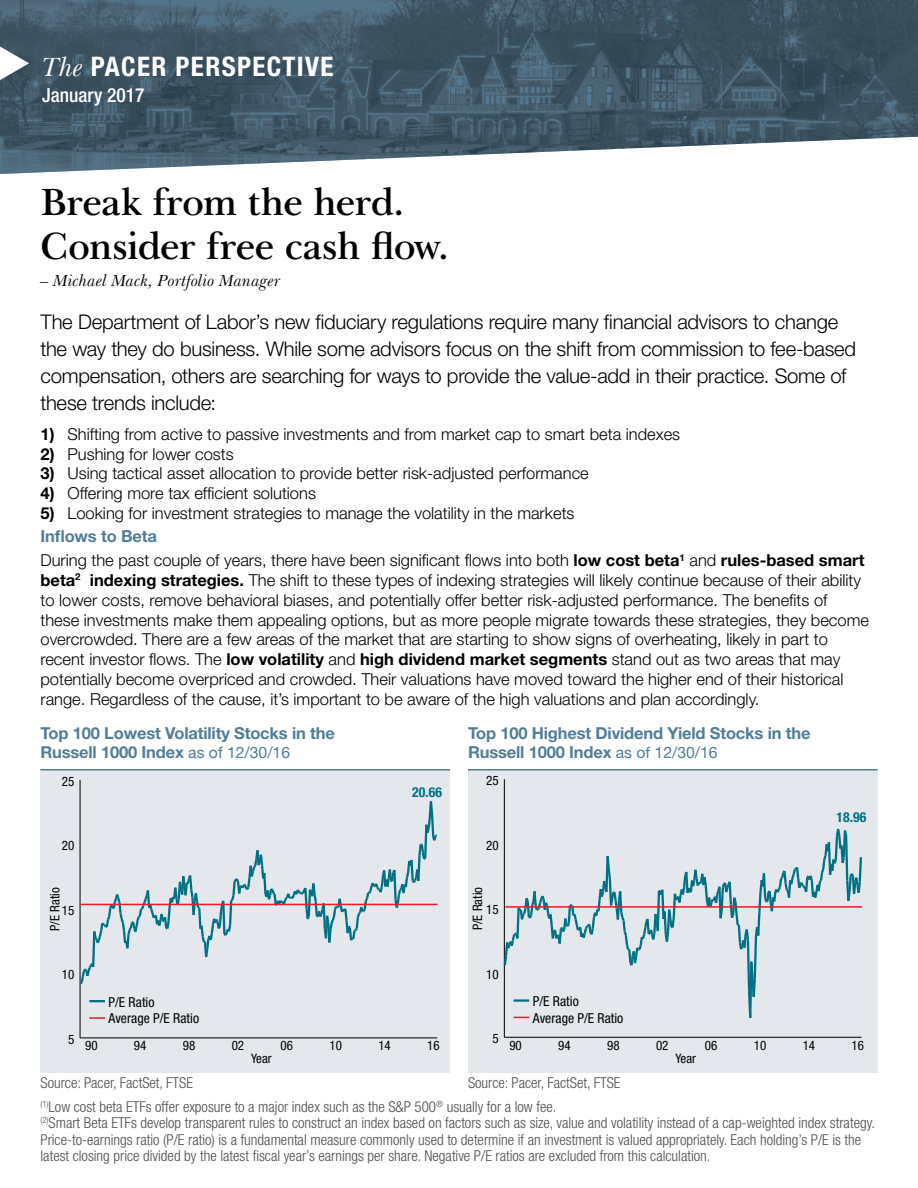
<style>
.page{position:relative;width:918px;height:1188px;background:#fff}
.page>*{position:absolute;margin:0;border:0;box-sizing:border-box;transform-origin:0 0}
.t1{font:600 39px/43.5px "New Baskerville IT Cby BT";letter-spacing:-.015em;color:#000}
.t2{font:700 condensed 27px "Helvetica Neue";letter-spacing:.05em;color:#fff}
.t3{font:300 20.25px/27px "Helvetica Neue";letter-spacing:-.01em;color:#000}
.t4{font:500 condensed 19.5px "Helvetica Neue";color:#fff}
.t5{font:300 16.5px/19.8px "Helvetica Neue";color:#000}
.t6{font:700 16.5px/19.8px "Helvetica Neue";letter-spacing:-.01em;color:#527d97}
.t7{font:italic 16.5px "New Baskerville IT Cby BT";letter-spacing:.005em;color:#000}
.t8{font:300 condensed 15px/16.5px "Helvetica Neue";color:#4d4d4f}
.t9{font:condensed 13.8px/16.5px "Helvetica Neue";color:#000}
.t10{font:700 condensed 13.8px "Helvetica Neue";color:#007083}
.t11{font:condensed 13.05px "Helvetica Neue";color:#000}
.s1{font-family:"New Baskerville IT Cby BT";font-weight:400;font-style:italic;font-stretch:normal}
.s2{font-weight:700}
.s3{font-weight:400;font-size:15.75px}
</style>
<div class="page">
<img style="left:0;top:0;width:918px;height:174px">
<svg style="left:0;top:46px;width:29px;height:34px"></svg>
<div style="left:40px;top:769px;width:410px;height:303px;background:#e4e8ed"></div>
<hr style="left:40px;top:769px;width:410px;height:2px;background:#527d97">
<hr style="left:80px;top:1038px;width:357px;height:1px;background:#000">
<hr style="left:80px;top:780px;width:1px;height:258px;background:#000">
<svg style="left:79px;top:799px;width:359px;height:188px"></svg>
<hr style="left:81px;top:904px;width:357px;height:1px;background:#ed1d24">
<svg style="left:89px;top:1000px;width:16px;height:2px"></svg>
<svg style="left:89px;top:1017px;width:16px;height:2px"></svg>
<div style="left:468px;top:769px;width:410px;height:303px;background:#e4e8ed"></div>
<hr style="left:468px;top:769px;width:410px;height:2px;background:#527d97">
<hr style="left:504px;top:1037px;width:357px;height:1px;background:#000">
<hr style="left:504px;top:779px;width:1px;height:258px;background:#000">
<svg style="left:503px;top:826px;width:359px;height:194px"></svg>
<h2 class="t2" style="left:42px;top:50px;width:293px"><span class="s1">The</span> PACER PERSPECTIVE</h2>
<p class="t4" style="left:42px;top:83px;width:104px">January 2017</p>
<h1 class="t1" style="left:40px;top:180px;width:410px">Break from the herd.<br>Consider free cash flow.</h1>
<p class="t7" style="left:40px;top:270px;width:242px">– Michael Mack, Portfolio Manager</p>
<p class="t3" style="left:40px;top:308px;width:817px">The Department of Labor’s new fiduciary regulations require many financial advisors to change the way they do business. While some advisors focus on the shift from commission to fee-based compensation, others are searching for ways to provide the value-add in their practice. Some of these trends include:</p>
<p class="t5" style="left:41px;top:424px;width:641px"><span class="s2">1)</span> Shifting from active to passive investments and from market cap to smart beta indexes</p>
<p class="t5" style="left:41px;top:443px;width:195px"><span class="s2">2)</span> Pushing for lower costs</p>
<p class="t5" style="left:41px;top:463px;width:550px"><span class="s2">3)</span> Using tactical asset allocation to provide better risk-adjusted performance</p>
<p class="t5" style="left:41px;top:483px;width:277px"><span class="s2">4)</span> Offering more tax efficient solutions</p>
<p class="t5" style="left:41px;top:503px;width:535px"><span class="s2">5)</span> Looking for investment strategies to manage the volatility in the markets</p>
<p class="t6" style="left:41px;top:526px;width:118px">Inflows to Beta</p>
<p class="t5" style="left:40px;top:550px;width:830px">During the past couple of years, there have been significant flows into both <span class="s2">low cost beta</span><sup>1</sup> and <span class="s2">rules-based smart beta</span><sup>2</sup> <span class="s2">indexing strategies.</span> The shift to these types of indexing strategies will likely continue because of their ability to lower costs, remove behavioral biases, and potentially offer better risk-adjusted performance. The benefits of these investments make them appealing options, but as more people migrate towards these strategies, they become overcrowded. There are a few areas of the market that are starting to show signs of overheating, likely in part to recent investor flows. The <span class="s2">low volatility</span> and <span class="s2">high dividend market segments</span> stand out as two areas that may potentially become overpriced and crowded. Their valuations have moved toward the higher end of their historical range. Regardless of the cause, it’s important to be aware of the high valuations and plan accordingly.</p>
<p class="t6" style="left:40px;top:723px;width:296px">Top 100 Lowest Volatility Stocks in the<br>Russell 1000 Index <span class="s3">as of 12/30/16</span></p>
<p class="t6" style="left:468px;top:723px;width:344px">Top 100 Highest Dividend Yield Stocks in the<br>Russell 1000 Index <span class="s3">as of 12/30/16</span></p>
<p class="t11" style="left:62px;top:774px;width:14px">25</p>
<p class="t10" style="left:412px;top:784px;width:31px">20.66</p>
<p class="t11" style="left:486px;top:773px;width:14px">25</p>
<p class="t10" style="left:837px;top:809px;width:31px">18.96</p>
<p class="t11" style="left:62px;top:838px;width:14px">20</p>
<p class="t11" style="left:486px;top:838px;width:14px">20</p>
<p class="t11" style="left:47px;top:931px;width:45px;rotate:-90deg">P/E Ratio</p>
<p class="t11" style="left:62px;top:903px;width:14px">15</p>
<p class="t11" style="left:470px;top:930px;width:45px;rotate:-90deg">P/E Ratio</p>
<p class="t11" style="left:486px;top:902px;width:14px">15</p>
<p class="t11" style="left:62px;top:967px;width:14px">10</p>
<p class="t11" style="left:486px;top:967px;width:14px">10</p>
<p class="t9" style="left:109px;top:993px;width:92px">P/E Ratio<br>Average P/E Ratio</p>
<p class="t9" style="left:533px;top:993px;width:92px">P/E Ratio<br>Average P/E Ratio</p>
<p class="t11" style="left:68px;top:1032px;width:8px">5</p>
<p class="t11" style="left:85px;top:1038px;width:14px">90</p>
<p class="t11" style="left:134px;top:1038px;width:14px">94</p>
<p class="t11" style="left:183px;top:1038px;width:14px">98</p>
<p class="t11" style="left:232px;top:1038px;width:14px">02</p>
<p class="t11" style="left:281px;top:1038px;width:14px">06</p>
<p class="t11" style="left:330px;top:1038px;width:14px">10</p>
<p class="t11" style="left:378px;top:1038px;width:14px">14</p>
<p class="t11" style="left:427px;top:1038px;width:14px">16</p>
<p class="t11" style="left:493px;top:1031px;width:8px">5</p>
<p class="t11" style="left:509px;top:1037px;width:14px">90</p>
<p class="t11" style="left:558px;top:1037px;width:14px">94</p>
<p class="t11" style="left:607px;top:1037px;width:14px">98</p>
<p class="t11" style="left:656px;top:1037px;width:14px">02</p>
<p class="t11" style="left:705px;top:1037px;width:14px">06</p>
<p class="t11" style="left:754px;top:1037px;width:14px">10</p>
<p class="t11" style="left:803px;top:1037px;width:14px">14</p>
<p class="t11" style="left:852px;top:1037px;width:14px">16</p>
<p class="t11" style="left:251px;top:1051px;width:22px">Year</p>
<p class="t11" style="left:676px;top:1051px;width:22px">Year</p>
<p class="t8" style="left:40px;top:1074px;width:154px">Source: Pacer, FactSet, FTSE</p>
<p class="t8" style="left:468px;top:1074px;width:154px">Source: Pacer, FactSet, FTSE</p>
<p class="t8" style="left:40px;top:1098px;width:836px"><sup>(1)</sup>Low cost beta ETFs offer exposure to a major index such as the S&amp;P 500<sup>®</sup> usually for a low fee.<br><sup>(2)</sup>Smart Beta ETFs develop transparent rules to construct an index based on factors such as size, value and volatility instead of a cap-weighted index strategy.<br>Price-to-earnings ratio (P/E ratio) is a fundamental measure commonly used to determine if an investment is valued appropriately. Each holding’s P/E is the latest closing price divided by the latest fiscal year’s earnings per share. Negative P/E ratios are excluded from this calculation.</p>
</div>
